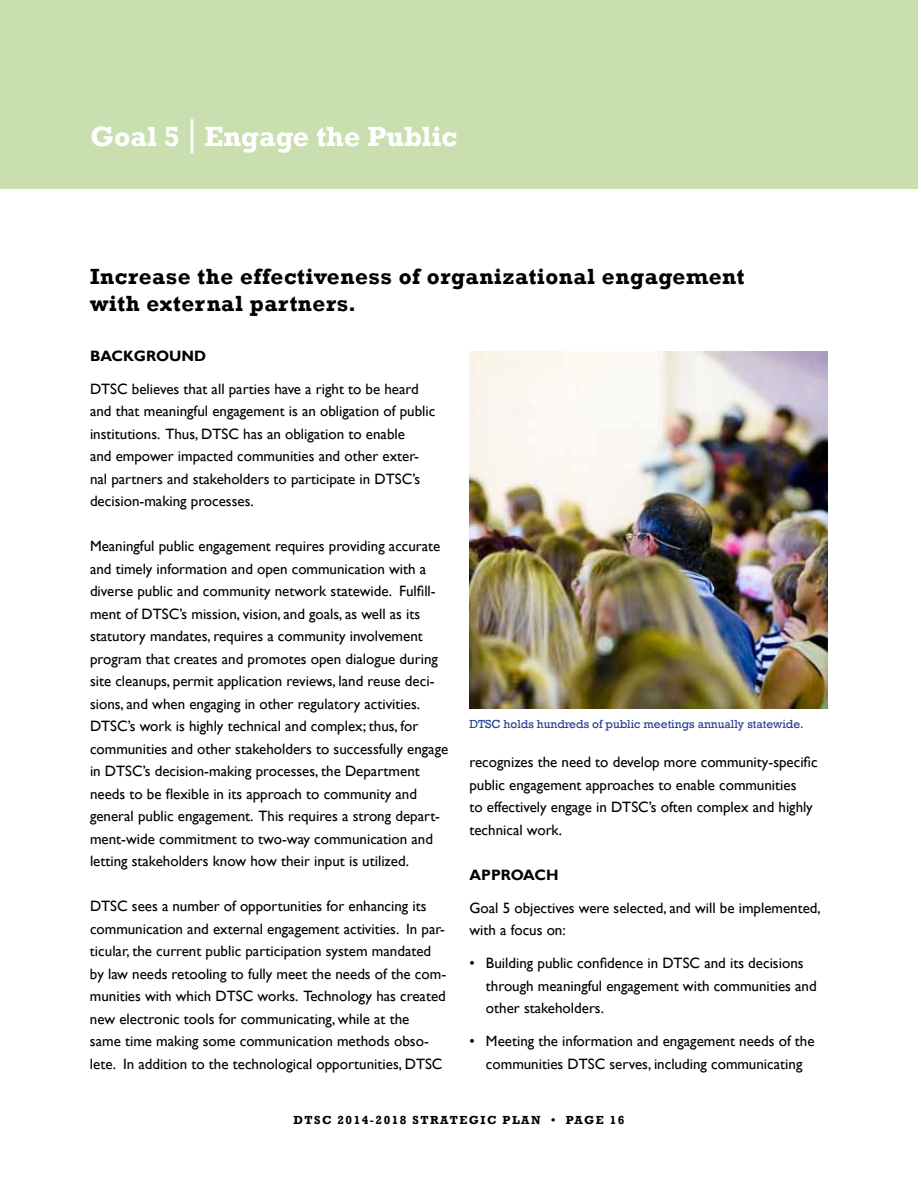
<style>
.page{position:relative;width:918px;height:1188px;background:#fff}
.page>*{position:absolute;margin:0;border:0;box-sizing:border-box;transform-origin:0 0}
.t1{font:700 28.5px "Rockwell";color:#fff}
.t2{font:700 22.5px/27px "Rockwell";letter-spacing:.025em;color:#000}
.t3{font:15px/22.5px "Gill Sans";color:#000}
.t4{font:700 15px "Gill Sans";color:#000}
.t5{font:12px "Rockwell";color:#25408f}
.t6{font:700 12px "Rockwell";letter-spacing:.125em;color:#000}
.s1{font-family:"Century";font-weight:400;font-size:40.5px}
</style>
<div class="page">
<div style="left:0;top:0;width:918px;height:188px;background:#c9dfb0"></div>
<img style="left:470px;top:352px;width:358px;height:357px">
<h1 class="t1" style="left:90px;top:120px;width:369px">Goal 5<span class="s1">|</span>Engage the Public</h1>
<h2 class="t2" style="left:90px;top:263px;width:656px">Increase the effectiveness of organizational engagement with external partners.</h2>
<p class="t4" style="left:90px;top:347px;width:118px">BACKGROUND</p>
<p class="t3" style="left:90px;top:378px;width:347px">DTSC believes that all parties have a right to be heard and that meaningful engagement is an obligation of public institutions. Thus, DTSC has an obligation to enable<br>and empower impacted communities and other exter&shy;nal partners and stakeholders to participate in DTSC’s decision-making processes.</p>
<p class="t3" style="left:90px;top:535px;width:360px">Meaningful public engagement requires providing accurate and timely information and open communication with a diverse public and community network statewide. Fulfill&shy;ment of DTSC’s mission, vision, and goals, as well as its statutory mandates, requires a community involvement program that creates and promotes open dialogue during site cleanups, permit application reviews, land reuse deci&shy;sions, and when engaging in other regulatory activities.<br>DTSC’s work is highly technical and complex; thus, for communities and other stakeholders to successfully engage in DTSC’s decision-making processes, the Department needs to be flexible in its approach to community and general public engagement. This requires a strong depart&shy;ment-wide commitment to two-way communication and letting stakeholders know how their input is utilized.</p>
<p class="t3" style="left:90px;top:895px;width:358px">DTSC sees a number of opportunities for enhancing its communication and external engagement activities. In par&shy;ticular, the current public participation system mandated by law needs retooling to fully meet the needs of the com&shy;munities with which DTSC works. Technology has created new electronic tools for communicating, while at the<br>same time making some communication methods obso&shy;lete. In addition to the technological opportunities, DTSC</p>
<p class="t5" style="left:470px;top:717px;width:336px">DTSC holds hundreds of public meetings annually statewide.</p>
<p class="t3" style="left:469px;top:751px;width:350px">recognizes the need to develop more community-specific public engagement approaches to enable communities<br>to effectively engage in DTSC’s often complex and highly technical work.</p>
<p class="t4" style="left:469px;top:866px;width:12px">APP</p>
<p class="t4" style="left:501px;top:866px;width:57px">ROACH</p>
<p class="t3" style="left:469px;top:897px;width:353px">Goal 5 objectives were selected, and will be implemented, with a focus on:</p>
<p class="t3" style="left:486px;top:952px;width:332px;text-indent:-16px">• Building public confidence in DTSC and its decisions through meaningful engagement with communities and other stakeholders.</p>
<p class="t3" style="left:469px;top:1030px;width:347px;text-align:center">• Meeting the information and engagement needs of the communities DTSC serves, including communicating</p>
<p class="t6" style="left:293px;top:1113px;width:333px">DTSC 2014-2018 Strategic Plan • Page 16</p>
</div>
